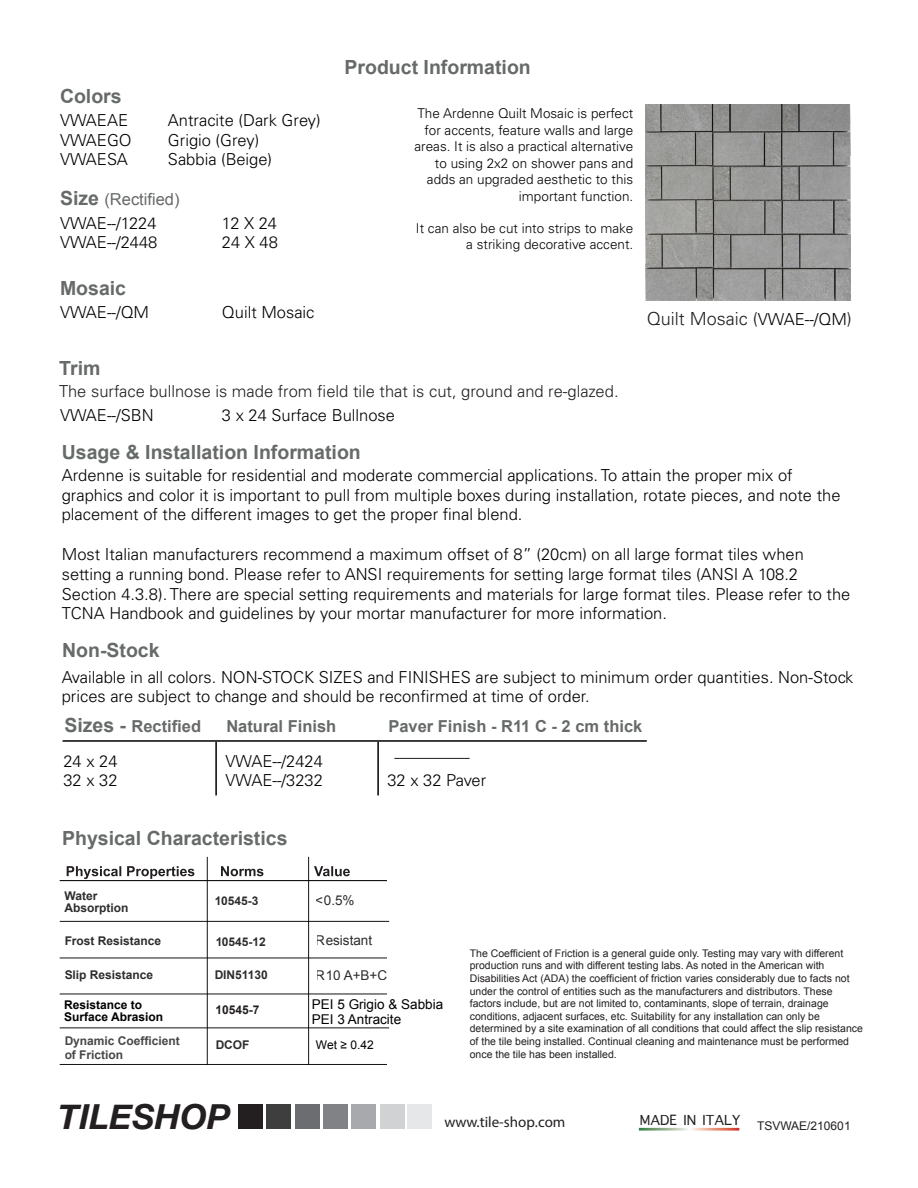
<style>
.page{position:relative;width:918px;height:1188px;background:#fff}
.page>*{position:absolute;margin:0;border:0;box-sizing:border-box;transform-origin:0 0}
.t1{font:italic 700 34.5px "Helvetica Neue";color:#231f20}
.t2{font:700 19.5px "Arial";color:#666a69}
.t3{font:300 18px "Univers";color:#231f20}
.t4{font:300 16.5px/19.8px "Univers";color:#000}
.t5{font:300 16.5px "Univers";color:#231f20}
.t6{font:700 16.5px "Arial";color:#666a69}
.t7{font:16.5px "Arial";color:#666a69}
.t8{font:15px "Myriad Pro";color:#231f20}
.t9{font:300 13.5px/16.5px "Univers";color:#000;text-align:right}
.t10{font:300 13.5px/16.2px "Univers";color:#040503;text-align:right}
.t11{font:13.5px "Arial";color:#000}
.t12{font:700 12.15px "Arial";color:#231f20}
.t13{font:700 12px/12px "Arial";color:#000}
.t14{font:700 12px/14.4px "Arial";color:#231f20}
.t15{font:12px "Arial";color:#231f20}
.t16{font:12px "Arial";color:#000}
.t17{font:10.5px/12.6px "Arial";color:#231f20}
.s1{font-weight:700;font-size:19.5px}
.s2{font-size:16.5px;color:#000}
.s3{font-size:19.5px}
</style>
<div class="page">
<div style="left:238px;top:1104px;width:24px;height:25px;background:#231f20"></div>
<div style="left:267px;top:1104px;width:24px;height:25px;background:#3e3e3f"></div>
<div style="left:296px;top:1104px;width:24px;height:25px;background:#6c6d70"></div>
<div style="left:324px;top:1104px;width:24px;height:25px;background:#808285"></div>
<div style="left:352px;top:1104px;width:24px;height:25px;background:#a8a9ad"></div>
<div style="left:381px;top:1104px;width:24px;height:25px;background:#d1d2d4"></div>
<div style="left:408px;top:1104px;width:24px;height:25px;background:#e6e7e9"></div>
<hr style="left:63px;top:740px;width:584px;height:2px;background:#000">
<hr style="left:215px;top:742px;width:2px;height:53px;background:#000">
<hr style="left:377px;top:742px;width:2px;height:53px;background:#000">
<hr style="left:394px;top:758px;width:76px;height:1px;background:#231f20">
<svg style="left:67px;top:866px;width:127px;height:13px"></svg>
<svg style="left:221px;top:866px;width:42px;height:10px"></svg>
<svg style="left:314px;top:866px;width:36px;height:10px"></svg>
<hr style="left:60px;top:880px;width:327px;height:1px;background:#000">
<hr style="left:60px;top:921px;width:329px;height:1px;background:#000">
<hr style="left:60px;top:1028px;width:329px;height:1px;background:#000">
<hr style="left:60px;top:958px;width:327px;height:1px;background:#000">
<hr style="left:60px;top:1064px;width:327px;height:1px;background:#000">
<hr style="left:60px;top:994px;width:327px;height:1px;background:#000">
<hr style="left:207px;top:857px;width:1px;height:208px;background:#000">
<hr style="left:308px;top:857px;width:1px;height:208px;background:#000">
<img style="left:645px;top:104px;width:206px;height:196px">
<p class="t2" style="left:60px;top:83px;width:63px">Colors</p>
<p class="t4" style="left:60px;top:110px;width:70px">VWAEAE</p>
<p class="t4" style="left:168px;top:110px;width:154px">Antracite (Dark Grey)</p>
<p class="t4" style="left:60px;top:130px;width:73px">VWAEGO</p>
<p class="t4" style="left:168px;top:130px;width:93px">Grigio (Grey)</p>
<p class="t4" style="left:60px;top:149px;width:69px">VWAESA</p>
<p class="t4" style="left:168px;top:149px;width:106px">Sabbia (Beige)</p>
<p class="t7" style="left:60px;top:189px;width:121px"><span class="s1">Size</span> (Rectified)</p>
<p class="t4" style="left:60px;top:213px;width:98px">VWAE--/1224</p>
<p class="t4" style="left:222px;top:213px;width:57px">12 X 24</p>
<p class="t4" style="left:60px;top:232px;width:99px">VWAE--/2448</p>
<p class="t4" style="left:222px;top:232px;width:57px">24 X 48</p>
<p class="t2" style="left:60px;top:275px;width:68px">Mosaic</p>
<p class="t4" style="left:60px;top:302px;width:91px">VWAE--/QM</p>
<p class="t4" style="left:222px;top:302px;width:94px">Quilt Mosaic</p>
<p class="t2" style="left:345px;top:54px;width:188px">Product Information</p>
<p class="t9" style="left:415px;top:105px;width:220px">The Ardenne Quilt Mosaic is perfect for accents, feature walls and large areas. It is also a practical alternative to using 2x2 on shower pans and adds an upgraded aesthetic to this important function.</p>
<p class="t10" style="left:416px;top:220px;width:219px">It can also be cut into strips to make a striking decorative accent.</p>
<p class="t2" style="left:59px;top:355px;width:43px">Trim</p>
<p class="t5" style="left:59px;top:381px;width:561px">The surface bullnose is made from field tile that is cut, ground and re-glazed.</p>
<p class="t4" style="left:60px;top:405px;width:95px">VWAE--/SBN</p>
<p class="t4" style="left:222px;top:405px;width:174px">3 x 24 Surface Bullnose</p>
<p class="t2" style="left:62px;top:439px;width:301px">Usage &amp; Installation Information</p>
<p class="t3" style="left:647px;top:307px;width:207px">Quilt Mosaic (<span class="s2">VWAE--/QM</span>)</p>
<p class="t4" style="left:62px;top:465px;width:780px">Ardenne is suitable for residential and moderate commercial applications. To attain the proper mix of graphics and color it is important to pull from multiple boxes during installation, rotate pieces, and note the placement of the different images to get the proper final blend.</p>
<p class="t4" style="left:62px;top:544px;width:790px">Most Italian manufacturers recommend a maximum offset of 8” (20cm) on all large format tiles when setting a running bond. Please refer to ANSI requirements for setting large format tiles (ANSI A 108.2<br>Section 4.3.8). There are special setting requirements and materials for large format tiles. Please refer to the TCNA Handbook and guidelines by your mortar manufacturer for more information.</p>
<p class="t2" style="left:62px;top:637px;width:99px">Non-Stock</p>
<p class="t4" style="left:62px;top:667px;width:793px">Available in all colors. NON-STOCK SIZES and FINISHES are subject to minimum order quantities. Non-Stock prices are subject to change and should be reconfirmed at time of order.</p>
<p class="t6" style="left:64px;top:715px;width:138px"><span class="s3">Sizes -</span> Rectified</p>
<p class="t6" style="left:226px;top:715px;width:112px">Natural Finish</p>
<p class="t6" style="left:388px;top:715px;width:256px">Paver Finish - R11 C - 2 cm thick</p>
<p class="t4" style="left:63px;top:751px;width:56px">24 x 24</p>
<p class="t4" style="left:225px;top:751px;width:99px">VWAE--/2424</p>
<p class="t4" style="left:63px;top:771px;width:56px">32 x 32</p>
<p class="t4" style="left:225px;top:771px;width:99px">VWAE--/3232</p>
<p class="t4" style="left:387px;top:771px;width:100px">32 x 32 Paver</p>
<p class="t2" style="left:62px;top:825px;width:227px">Physical Characteristics</p>
<p class="t13" style="left:65px;top:890px;width:65px">Water<br>Absorption</p>
<p class="t13" style="left:65px;top:936px;width:98px">Frost Resistance</p>
<p class="t13" style="left:65px;top:969px;width:90px">Slip Resistance</p>
<p class="t13" style="left:214px;top:895px;width:46px">10545-3</p>
<p class="t13" style="left:215px;top:936px;width:52px">10545-12</p>
<p class="t13" style="left:214px;top:969px;width:55px">DIN51130</p>
<p class="t11" style="left:316px;top:892px;width:40px">&lt;0.5%</p>
<p class="t11" style="left:316px;top:932px;width:58px">Resistant</p>
<p class="t11" style="left:316px;top:966px;width:73px">R10 A+B+C</p>
<p class="t13" style="left:64px;top:999px;width:80px">Resistance to</p>
<p class="t13" style="left:64px;top:1011px;width:100px">Surface Abrasion</p>
<p class="t12" style="left:215px;top:1001px;width:46px">10545-7</p>
<p class="t11" style="left:312px;top:995px;width:133px">PEI 5 Grigio &amp; Sabbia</p>
<p class="t11" style="left:312px;top:1010px;width:91px">PEI 3 Antracite</p>
<p class="t14" style="left:65px;top:1034px;width:117px">Dynamic Coefficient of Friction</p>
<p class="t16" style="left:316px;top:1037px;width:59px">Wet ≥ 0.42</p>
<p class="t13" style="left:215px;top:1039px;width:35px">DCOF</p>
<p class="t17" style="left:470px;top:947px;width:395px">The Coefficient of Friction is a general guide only. Testing may vary with different production runs and with different testing labs. As noted in the American with Disabilities Act (ADA) the coefficient of friction varies considerably due to facts not under the control of entities such as the manufacturers and distributors. These factors include, but are not limited to, contaminants, slope of terrain, drainage conditions, adjacent surfaces, etc. Suitability for any installation can only be determined by a site examination of all conditions that could affect the slip resistance of the tile being installed. Continual cleaning and maintenance must be performed once the tile has been installed.</p>
<p class="t1" style="left:58px;top:1090px;width:173px">TILESHOP</p>
<p class="t8" style="left:444px;top:1113px;width:123px">www.tile-shop.com</p>
<p class="t15" style="left:757px;top:1118px;width:95px">TSVWAE/210601</p>
</div>
